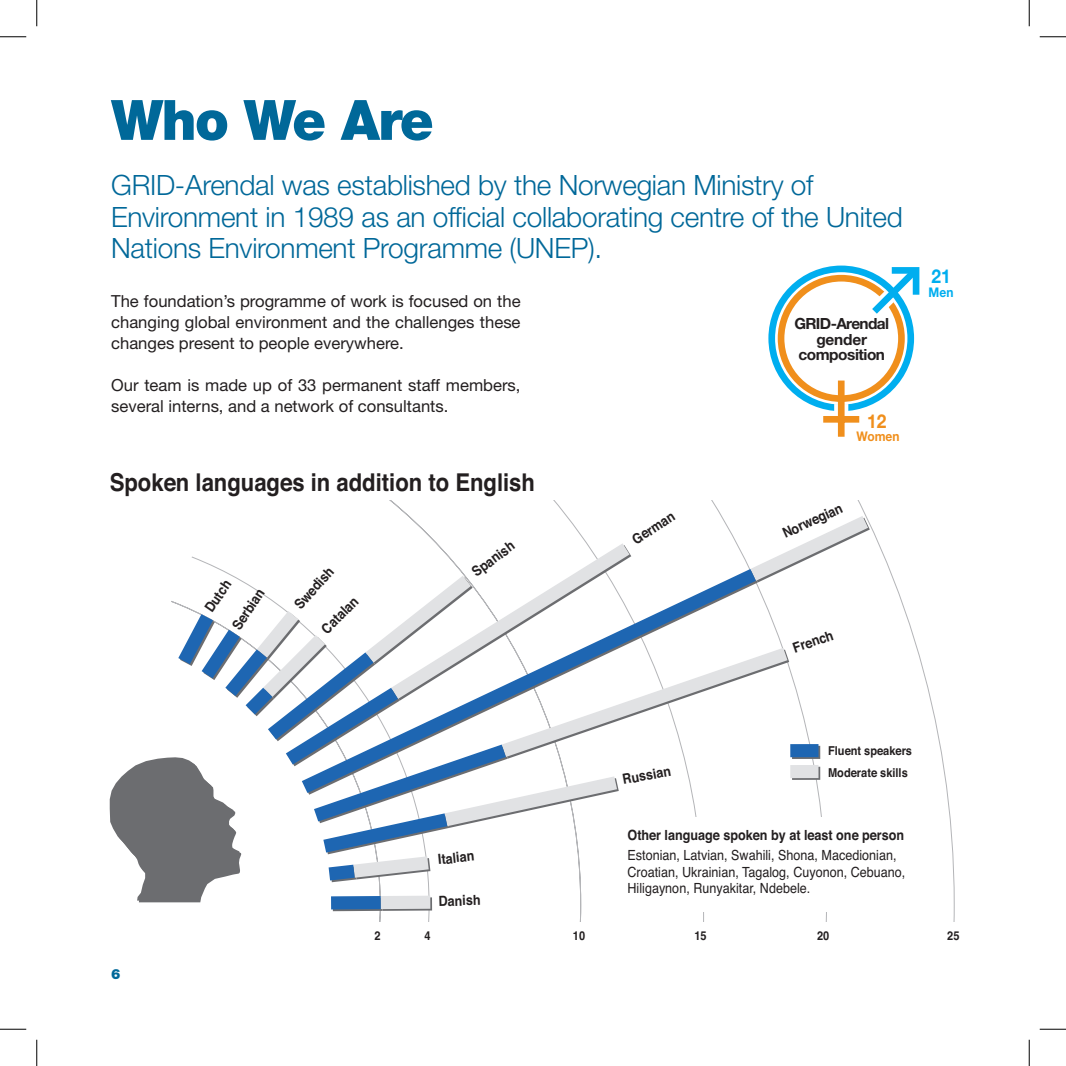
<style>
.page{position:relative;width:1066px;height:1066px;background:#fff}
.page>*{position:absolute;margin:0;border:0;box-sizing:border-box;transform-origin:0 0}
.t1{font:900 55.65px "Helvetica Neue LT Pro";letter-spacing:-.03em;color:#006899}
.t2{font:300 28px/31.5px "Helvetica Neue LT Pro";letter-spacing:-.01em;color:#006899}
.t3{font:700 24.5px "Helvetica";color:#231f20;scale:.9 1}
.t4{font:700 19.25px "Helvetica Neue LT Pro";color:#00aeef;scale:.9 1}
.t5{font:700 19.25px "Helvetica Neue LT Pro";color:#f08f1c;scale:.9 1}
.t6{font:16.62px/21px "Helvetica Neue LT Pro";color:#231f20;text-align:justify}
.t7{font:700 15.4px/15.8px "Helvetica Neue LT Pro";letter-spacing:-.03em;color:#231f20;text-align:center}
.t8{font:14px/16.8px "Helvetica";color:#231f20;scale:.9 1}
.t9{font:700 14px "Helvetica";color:#231f20;scale:.9 1}
.t10{font:900 14px "Helvetica Neue LT Pro";color:#006899}
.t11{font:700 13.3px "Helvetica Neue LT Pro";color:#f08f1c;scale:.9 1}
.t12{font:700 13.3px "Helvetica Neue LT Pro";color:#00aeef;scale:.9 1}
.t13{font:700 12.25px/21.5px "Helvetica";color:#231f20;scale:.9 1}
</style>
<div class="page">
<svg style="left:837px;top:414px;width:8px;height:23px"></svg>
<div style="left:823px;top:416px;width:36px;height:7px;background:#f08f1c"></div>
<div style="left:838px;top:380px;width:6px;height:57px;background:#f08f1c"></div>
<svg style="left:768px;top:265px;width:152px;height:149px"></svg>
<div style="left:382px;top:897px;width:50px;height:14px;background:#6c6d70"></div>
<div style="left:333px;top:897px;width:49px;height:14px;background:#566b82"></div>
<div style="left:381px;top:895px;width:49px;height:14px;background:#e1e2e4"></div>
<div style="left:331px;top:896px;width:50px;height:13px;background:#1e66b2"></div>
<svg style="left:110px;top:516px;width:760px;height:386px"></svg>
<svg style="left:792px;top:766px;width:28px;height:14px"></svg>
<svg style="left:792px;top:746px;width:28px;height:13px"></svg>
<div style="left:790px;top:765px;width:28px;height:13px;background:#e1e2e4"></div>
<div style="left:790px;top:744px;width:28px;height:13px;background:#1e66b2"></div>
<svg style="left:0;top:36px;width:26px;height:1px"></svg>
<svg style="left:1039px;top:36px;width:27px;height:1px"></svg>
<svg style="left:0;top:1029px;width:26px;height:1px"></svg>
<svg style="left:1039px;top:1029px;width:27px;height:1px"></svg>
<svg style="left:36px;top:0;width:1px;height:26px"></svg>
<svg style="left:36px;top:1039px;width:1px;height:27px"></svg>
<svg style="left:1029px;top:0;width:1px;height:26px"></svg>
<svg style="left:1029px;top:1039px;width:1px;height:27px"></svg>
<h1 class="t1" style="left:111px;top:86px;width:324px">Who We Are</h1>
<h2 class="t2" style="left:111px;top:169px;width:793px">GRID-Arendal was established by the Norwegian Ministry of<br>Environment in 1989 as an official collaborating centre of the United<br>Nations Environment Programme (UNEP).</h2>
<p class="t6" style="left:111px;top:290px;width:411px">The foundation’s programme of work is focused on the changing global environment and the challenges these changes present to people everywhere.</p>
<p class="t6" style="left:111px;top:374px;width:411px">Our team is made up of 33 permanent staff members, several interns, and a network of consultants.</p>
<h3 class="t3" style="left:110px;top:463px;width:474px">Spoken languages in addition to English</h3>
<p class="t9" style="left:199px;top:604px;width:41px;rotate:-55deg">Dutch</p>
<p class="t9" style="left:226px;top:622px;width:53px;rotate:-57deg">Serbian</p>
<p class="t9" style="left:289px;top:599px;width:58px;rotate:-48deg">Swedish</p>
<p class="t9" style="left:316px;top:623px;width:52px;rotate:-45deg">Catalan</p>
<p class="t9" style="left:467px;top:564px;width:56px;rotate:-37deg">Spanish</p>
<p class="t9" style="left:627px;top:531px;width:54px;rotate:-33deg">German</p>
<p class="t7" style="left:794px;top:315px;width:96px">GRID-Arendal gender composition</p>
<p class="t5" style="left:867px;top:409px;width:23px">12</p>
<p class="t11" style="left:856px;top:428px;width:49px">Women</p>
<p class="t9" style="left:778px;top:524px;width:73px;rotate:-25deg">Norwegian</p>
<p class="t9" style="left:789px;top:637px;width:48px;rotate:-19deg">French</p>
<p class="t4" style="left:931px;top:264px;width:23px">21</p>
<p class="t12" style="left:928px;top:283px;width:29px">Men</p>
<p class="t9" style="left:437px;top:848px;width:42px;rotate:-6deg">Italian</p>
<p class="t9" style="left:438px;top:890px;width:48px;rotate:-2deg">Danish</p>
<p class="t9" style="left:620px;top:768px;width:56px;rotate:-10deg">Russian</p>
<p class="t13" style="left:828px;top:740px;width:95px">Fluent speakers<br>Moderate skills</p>
<p class="t9" style="left:627px;top:824px;width:309px">Other language spoken by at least one person</p>
<p class="t8" style="left:627px;top:847px;width:310px">Estonian, Latvian, Swahili, Shona, Macedionian,<br>Croatian, Ukrainian, Tagalog, Cuyonon, Cebuano,<br>Hiligaynon, Runyakitar, Ndebele.</p>
<p class="t10" style="left:111px;top:965px;width:11px">6</p>
<p class="t13" style="left:374px;top:925px;width:8px">2</p>
<p class="t13" style="left:424px;top:925px;width:8px">4</p>
<p class="t13" style="left:573px;top:925px;width:15px">10</p>
<p class="t13" style="left:694px;top:925px;width:15px">15</p>
<p class="t13" style="left:817px;top:925px;width:15px">20</p>
<p class="t13" style="left:947px;top:925px;width:15px">25</p>
</div>
